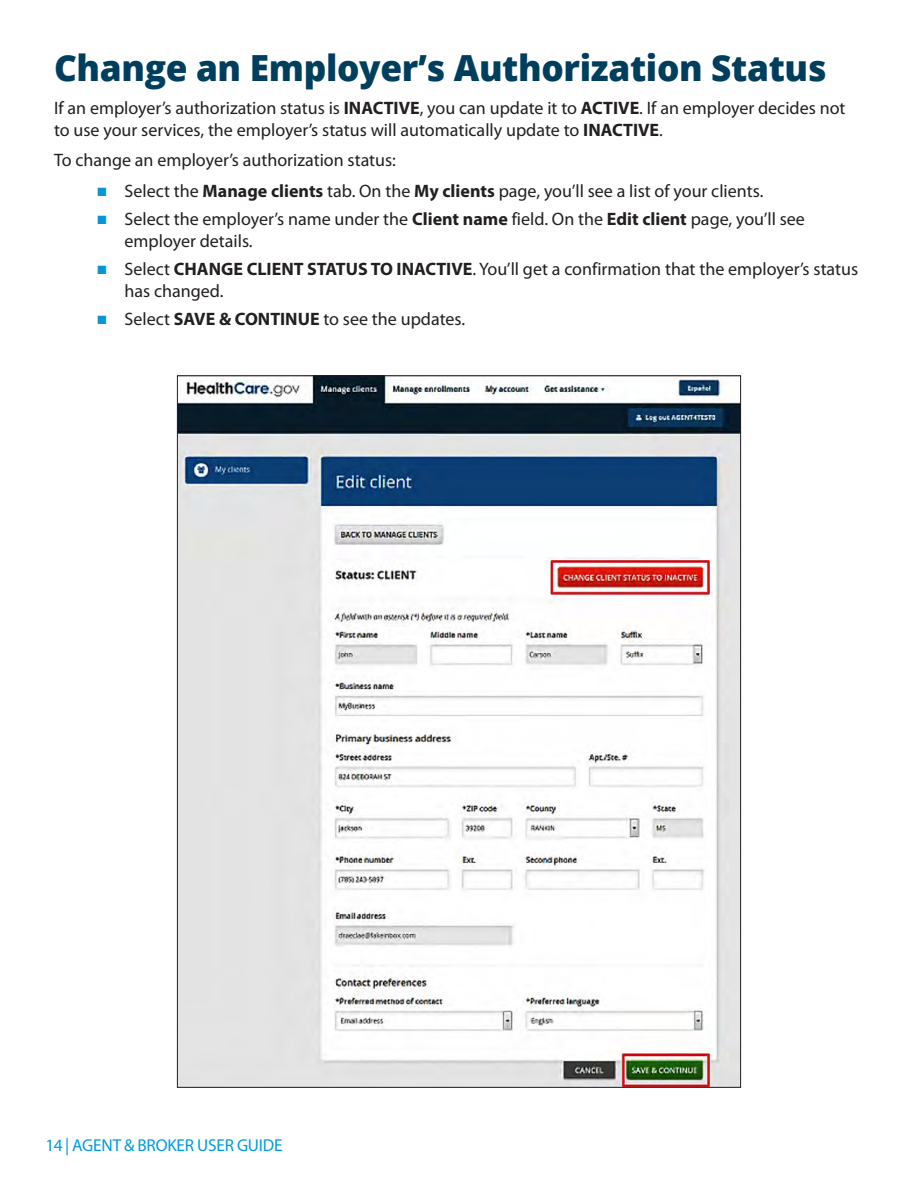
<style>
.page{position:relative;width:918px;height:1188px;background:#fff}
.page>*{position:absolute;margin:0;border:0;box-sizing:border-box;transform-origin:0 0}
.Header_-_Navy_Blue{font:800 36px "Open Sans";letter-spacing:-.01em;color:#003e5e}
.Header_-_Navy_Blue-2{font:18px/21.6px "Myriad Pro";color:#231f20}
.text_no_indent{font:18px "Myriad Pro";color:#231f20}
.t1{font:17.25px "Myriad Pro";letter-spacing:-.01em;color:#009bde}
.s1{font-weight:700}
.s2{color:#0696d7}
</style>
<div class="page">
<img style="left:179px;top:378px;width:560px;height:708px">
<p class="Header_-_Navy_Blue" style="left:54px;top:41px;width:774px">Change an Employer’s Authorization Status</p>
<p class="Header_-_Navy_Blue-2" style="left:54px;top:98px;width:793px">If an employer’s authorization status is <span class="s1">INACTIVE</span>, you can update it to <span class="s1">ACTIVE</span>. If an employer decides not to use your services, the employer’s status will automatically update to <span class="s1">INACTIVE</span>.</p>
<p class="text_no_indent" style="left:54px;top:151px;width:344px">To change an employer’s authorization status:</p>
<p class="Header_-_Navy_Blue-2" style="left:98px;top:181px;width:666px"><span class="s2">■</span> Select the <span class="s1">Manage clients</span> tab. On the <span class="s1">My clients</span> page, you’ll see a list of your clients.</p>
<p class="Header_-_Navy_Blue-2" style="left:124px;top:209px;width:682px;text-indent:-27px"><span class="s2">■</span> Select the employer’s name under the <span class="s1">Client name</span> field. On the <span class="s1">Edit client</span> page, you’ll see employer details.</p>
<p class="Header_-_Navy_Blue-2" style="left:124px;top:259px;width:735px;text-indent:-27px"><span class="s2">■</span> Select <span class="s1">CHANGE CLIENT STATUS TO INACTIVE</span>. You’ll get a confirmation that the employer’s status has changed.</p>
<p class="Header_-_Navy_Blue-2" style="left:98px;top:309px;width:368px"><span class="s2">■</span> Select <span class="s1">SAVE &amp; CONTINUE</span> to see the updates.</p>
<p class="t1" style="left:45px;top:1136px;width:239px">14 | AGENT &amp; BROKER USER GUIDE</p>
</div>
